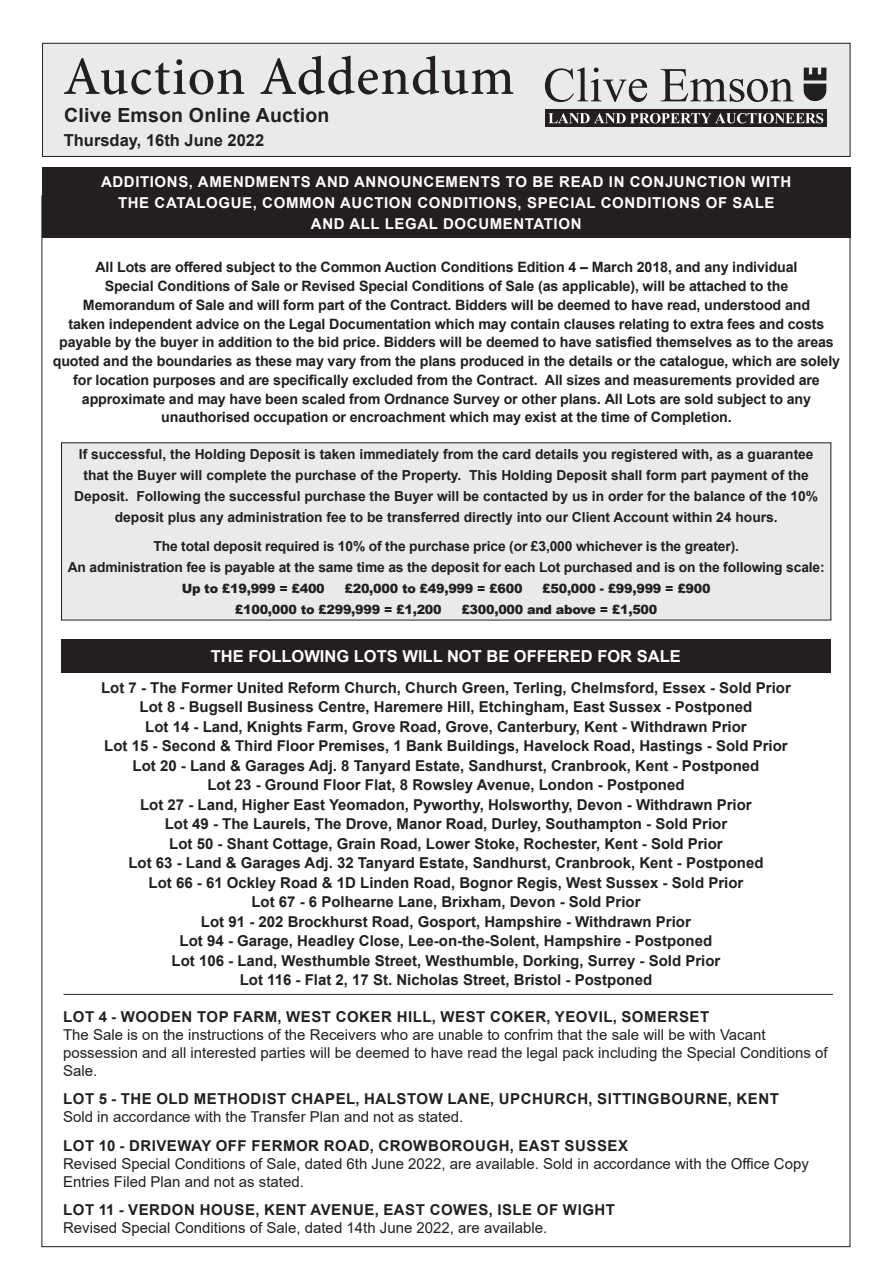
<style>
.page{position:relative;width:893px;height:1263px;background:#fff}
.page>*{position:absolute;margin:0;border:0;box-sizing:border-box;transform-origin:0 0}
.t1{font:500 54px "Minion Pro";letter-spacing:.02em;color:#231f20}
.Withdrawn_Lots{font:700 19.5px "Arial";letter-spacing:.01em;color:#231f20}
.t2{font:700 16.5px "Arial";color:#fff}
.Withdrawn_Lots-2{font:700 16.5px "Arial";color:#231f20}
.Withdrawn_Lots-3{font:700 15px "Arial";color:#231f20}
.Addendum_Note{font:15px/18px "Arial";color:#231f20}
.Lot_Address{font:700 15px "Arial";letter-spacing:.035em;color:#231f20}
.t3{font:700 15px "Arial";letter-spacing:.04em;color:#fff}
.t4{font:700 14.25px/18.8px "Arial";letter-spacing:-.01em;color:#231f20;text-align:center}
.t5{font:700 13.8px/21px "Arial";color:#231f20;text-align:center}
.t6{font:900 12.75px "Arial";letter-spacing:-.02em;color:#231f20}
.s1{font-size:15px}
</style>
<div class="page">
<div style="left:43px;top:43px;width:807px;height:113px;background:#e9eaeb"></div>
<div style="left:42px;top:43px;width:808px;height:114px;border:1px solid #231f20"></div>
<svg style="left:804px;top:68px;width:22px;height:33px"></svg>
<svg style="left:545px;top:68px;width:249px;height:34px"></svg>
<div style="left:545px;top:109px;width:282px;height:18px;background:#231f20"></div>
<svg style="left:548px;top:113px;width:275px;height:10px"></svg>
<div style="left:61px;top:639px;width:769px;height:34px;background:#231f20"></div>
<div style="left:42px;top:167px;width:809px;height:70px;background:#231f20"></div>
<div style="left:62px;top:443px;width:769px;height:177px;background:#e9eaeb"></div>
<hr style="left:64px;top:994px;width:769px;height:1px;background:#231f20">
<p class="t1" style="left:63px;top:40px;width:453px">Auction Addendum</p>
<p class="Withdrawn_Lots" style="left:64px;top:101px;width:267px">Clive Emson Online Auction</p>
<p class="Withdrawn_Lots-2" style="left:64px;top:129px;width:202px">Thursday, 16th June 2022</p>
<p class="t3" style="left:101px;top:171px;width:692px">ADDITIONS, AMENDMENTS AND ANNOUNCEMENTS TO BE READ IN CONJUNCTION WITH</p>
<p class="t3" style="left:118px;top:192px;width:658px">THE CATALOGUE, COMMON AUCTION CONDITIONS, SPECIAL CONDITIONS OF SALE</p>
<p class="t3" style="left:311px;top:213px;width:272px">AND ALL LEGAL DOCUMENTATION</p>
<p class="t4" style="left:95px;top:258px;width:703px">All Lots are offered subject to the Common Auction Conditions Edition 4 – March 2018, and any individual</p>
<p class="t4" style="left:105px;top:277px;width:685px">Special Conditions of Sale or Revised Special Conditions of Sale (as applicable), will be attached to the</p>
<p class="t4" style="left:83px;top:296px;width:728px">Memorandum of Sale and will form part of the Contract. Bidders will be deemed to have read, understood and</p>
<p class="t4" style="left:53px;top:314px;width:789px">taken independent advice on the Legal Documentation which may contain clauses relating to extra fees and costs payable by the buyer in addition to the bid price. Bidders will be deemed to have satisfied themselves as to the areas quoted and the boundaries as these may vary from the plans produced in the details or the catalogue, which are solely for location purposes and are specifically excluded from the Contract. All sizes and measurements provided are</p>
<p class="t4" style="left:82px;top:389px;width:731px">approximate and may have been scaled from Ordnance Survey or other plans<span class="s1">.</span> All Lots are sold subject to any unauthorised occupation or encroachment which may exist at the time of Completion.</p>
<p class="t5" style="left:79px;top:444px;width:736px">If successful, the Holding Deposit is taken immediately from the card details you registered with, as a guarantee</p>
<p class="t5" style="left:74px;top:465px;width:745px">that the Buyer will complete the purchase of the Property. This Holding Deposit shall form part payment of the<br>Deposit. Following the successful purchase the Buyer will be contacted by us in order for the balance of the 10% deposit plus any administration fee to be transferred directly into our Client Account within 24 hours.</p>
<p class="t5" style="left:153px;top:535px;width:587px">The total deposit required is 10% of the purchase price (or £3,000 whichever is the greater).</p>
<p class="t5" style="left:68px;top:556px;width:758px">An administration fee is payable at the same time as the deposit for each Lot purchased and is on the following scale:</p>
<p class="t6" style="left:182px;top:579px;width:145px">Up to £19,999 = £400</p>
<p class="t6" style="left:345px;top:579px;width:180px">£20,000 to £49,999 = £600</p>
<p class="t6" style="left:542px;top:579px;width:170px">£50,000 - £99,999 = £900</p>
<p class="t6" style="left:235px;top:600px;width:208px">£100,000 to £299,999 = £1,200</p>
<p class="t6" style="left:461px;top:600px;width:197px">£300,000 and above = £1,500</p>
<p class="t2" style="left:211px;top:645px;width:471px">THE FOLLOWING LOTS WILL NOT BE OFFERED FOR SALE</p>
<p class="Withdrawn_Lots-3" style="left:101px;top:677px;width:691px">Lot 7 - The Former United Reform Church, Church Green, Terling, Chelmsford, Essex - Sold Prior</p>
<p class="Withdrawn_Lots-3" style="left:140px;top:696px;width:614px">Lot 8 - Bugsell Business Centre, Haremere Hill, Etchingham, East Sussex - Postponed</p>
<p class="Withdrawn_Lots-3" style="left:145px;top:716px;width:603px">Lot 14 - Land, Knights Farm, Grove Road, Grove, Canterbury, Kent - Withdrawn Prior</p>
<p class="Withdrawn_Lots-3" style="left:104px;top:735px;width:685px">Lot 15 - Second &amp; Third Floor Premises, 1 Bank Buildings, Havelock Road, Hastings - Sold Prior</p>
<p class="Withdrawn_Lots-3" style="left:133px;top:755px;width:628px">Lot 20 - Land &amp; Garages Adj. 8 Tanyard Estate, Sandhurst, Cranbrook, Kent - Postponed</p>
<p class="Withdrawn_Lots-3" style="left:207px;top:774px;width:479px">Lot 23 - Ground Floor Flat, 8 Rowsley Avenue, London - Postponed</p>
<p class="Withdrawn_Lots-3" style="left:140px;top:794px;width:613px">Lot 27 - Land, Higher East Yeomadon, Pyworthy, Holsworthy, Devon - Withdrawn Prior</p>
<p class="Withdrawn_Lots-3" style="left:165px;top:813px;width:564px">Lot 49 - The Laurels, The Drove, Manor Road, Durley, Southampton - Sold Prior</p>
<p class="Withdrawn_Lots-3" style="left:169px;top:833px;width:555px">Lot 50 - Shant Cottage, Grain Road, Lower Stoke, Rochester, Kent - Sold Prior</p>
<p class="Withdrawn_Lots-3" style="left:128px;top:852px;width:637px">Lot 63 - Land &amp; Garages Adj. 32 Tanyard Estate, Sandhurst, Cranbrook, Kent - Postponed</p>
<p class="Withdrawn_Lots-3" style="left:149px;top:872px;width:596px">Lot 66 - 61 Ockley Road &amp; 1D Linden Road, Bognor Regis, West Sussex - Sold Prior</p>
<p class="Withdrawn_Lots-3" style="left:251px;top:891px;width:391px">Lot 67 - 6 Polhearne Lane, Brixham, Devon - Sold Prior</p>
<p class="Withdrawn_Lots-3" style="left:201px;top:911px;width:491px">Lot 91 - 202 Brockhurst Road, Gosport, Hampshire - Withdrawn Prior</p>
<p class="Withdrawn_Lots-3" style="left:180px;top:930px;width:534px">Lot 94 - Garage, Headley Close, Lee-on-the-Solent, Hampshire - Postponed</p>
<p class="Withdrawn_Lots-3" style="left:172px;top:950px;width:550px">Lot 106 - Land, Westhumble Street, Westhumble, Dorking, Surrey - Sold Prior</p>
<p class="Withdrawn_Lots-3" style="left:240px;top:969px;width:414px">Lot 116 - Flat 2, 17 St. Nicholas Street, Bristol - Postponed</p>
<p class="Lot_Address" style="left:63px;top:1006px;width:647px">LOT 4 - WOODEN TOP FARM, WEST COKER HILL, WEST COKER, YEOVIL, SOMERSET</p>
<p class="Addendum_Note" style="left:63px;top:1025px;width:766px">The Sale is on the instructions of the Receivers who are unable to confrim that the sale will be with Vacant possession and all interested parties will be deemed to have read the legal pack including the Special Conditions of<br>Sale.</p>
<p class="Lot_Address" style="left:63px;top:1088px;width:717px">LOT 5 - THE OLD METHODIST CHAPEL, HALSTOW LANE, UPCHURCH, SITTINGBOURNE, KENT</p>
<p class="Addendum_Note" style="left:63px;top:1108px;width:402px">Sold in accordance with the Transfer Plan and not as stated.</p>
<p class="Lot_Address" style="left:63px;top:1135px;width:566px">LOT 10 - DRIVEWAY OFF FERMOR ROAD, CROWBOROUGH, EAST SUSSEX</p>
<p class="Addendum_Note" style="left:63px;top:1154px;width:747px">Revised Special Conditions of Sale, dated 6th June 2022, are available. Sold in accordance with the Office Copy<br>Entries Filed Plan and not as stated.</p>
<p class="Lot_Address" style="left:63px;top:1199px;width:553px">LOT 11 - VERDON HOUSE, KENT AVENUE, EAST COWES, ISLE OF WIGHT</p>
<p class="Addendum_Note" style="left:63px;top:1219px;width:486px">Revised Special Conditions of Sale, dated 14th June 2022, are available.</p>
</div>
